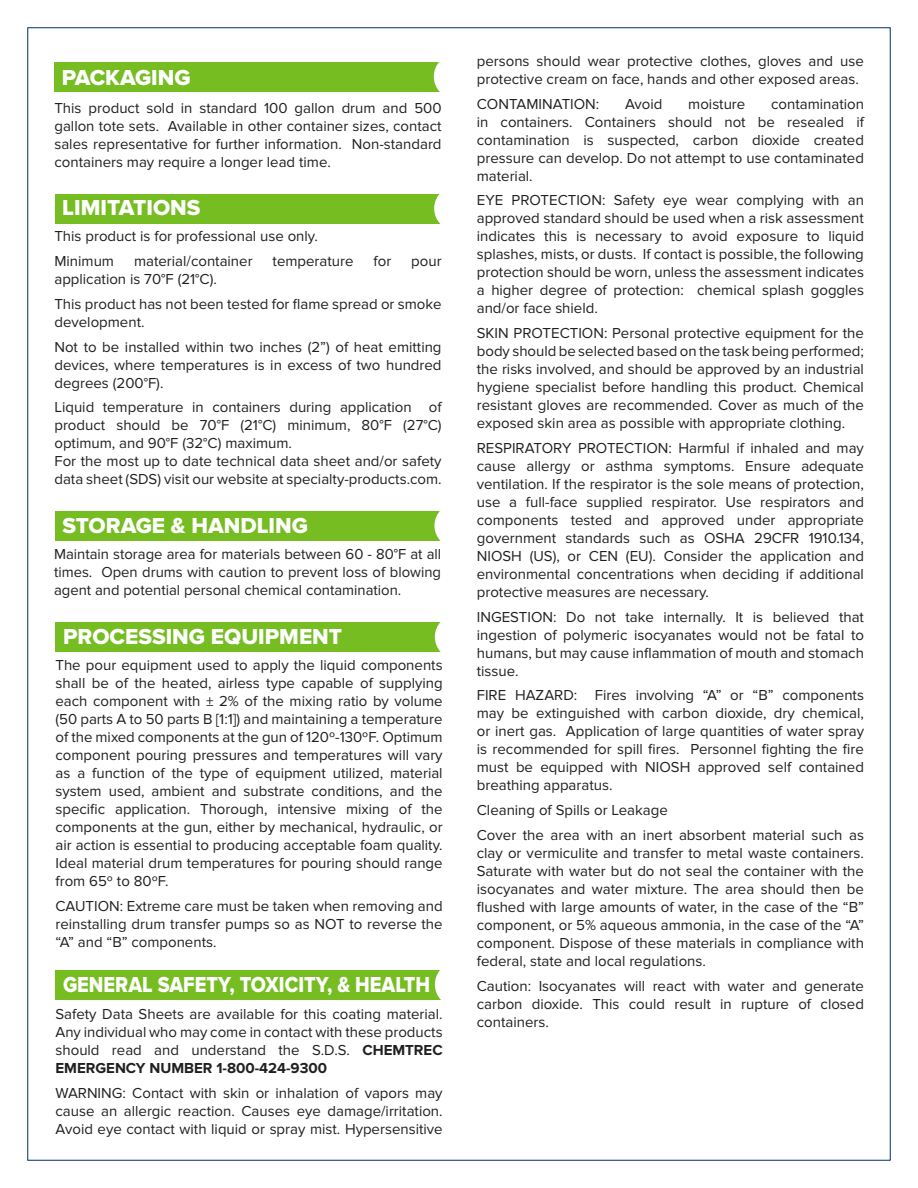
<style>
.page{position:relative;width:918px;height:1188px;background:#fff}
.page>*{position:absolute;margin:0;border:0;box-sizing:border-box;transform-origin:0 0}
.t1{font:22.5px "Proxima Nova Extrabld";color:#fff}
.t2{font:22.5px "Proxima Nova Extrabld";color:#fff;scale:.88 1}
.t3{font:15px/18px "Proxima Nova";color:#221f1f;text-align:justify}
.s1{font-weight:700}
</style>
<div class="page">
<div style="left:55px;top:511px;width:386px;height:30px;background:#76bd22"></div>
<svg style="left:434px;top:511px;width:7px;height:30px"></svg>
<div style="left:56px;top:622px;width:385px;height:30px;background:#76bd22"></div>
<svg style="left:435px;top:622px;width:6px;height:30px"></svg>
<div style="left:56px;top:970px;width:385px;height:30px;background:#76bd22"></div>
<svg style="left:435px;top:970px;width:6px;height:30px"></svg>
<div style="left:54px;top:62px;width:386px;height:30px;background:#76bd22"></div>
<svg style="left:434px;top:62px;width:6px;height:30px"></svg>
<div style="left:55px;top:194px;width:386px;height:30px;background:#76bd22"></div>
<svg style="left:434px;top:194px;width:7px;height:30px"></svg>
<h1 class="t1" style="left:62px;top:68px;width:130px">PACKAGING</h1>
<p class="t3" style="left:54px;top:100px;width:389px">This product sold in standard 100 gallon drum and 500 gallon tote sets. Available in other container sizes, contact sales representative for further information. Non-standard containers may require a longer lead time.</p>
<h1 class="t1" style="left:62px;top:198px;width:140px">LIMITATIONS</h1>
<p class="t3" style="left:54px;top:225px;width:265px;line-height:24.8px">This product is for professional use only.<br>Minimum</p>
<p class="t3" style="left:134px;top:253px;width:120px">material/container</p>
<p class="t3" style="left:273px;top:253px;width:82px">temperature</p>
<p class="t3" style="left:374px;top:253px;width:19px">for</p>
<p class="t3" style="left:411px;top:253px;width:32px">pour</p>
<p class="t3" style="left:54px;top:268px;width:389px;line-height:24.8px">application is 70°F (21°C).<br>This product has not been tested for flame spread or smoke</p>
<p class="t3" style="left:54px;top:310px;width:389px;line-height:24.8px">development.<br>Not to be installed within two inches (2”) of heat emitting</p>
<p class="t3" style="left:54px;top:356px;width:389px">devices, where temperatures is in excess of two hundred degrees (200°F).</p>
<p class="t3" style="left:54px;top:399px;width:389px;text-align:left">Liquid temperature in containers during application of product should be 70°F (21°C) minimum, 80°F (27°C) optimum, and 90°F (32°C) maximum.<br>For the most up to date technical data sheet and/or safety data sheet (SDS) visit our website at specialty-products.com.</p>
<h1 class="t1" style="left:63px;top:516px;width:247px">STORAGE &amp; HANDLING</h1>
<p class="t3" style="left:54px;top:546px;width:389px">Maintain storage area for materials between 60 - 80°F at all times. Open drums with caution to prevent loss of blowing agent and potential personal chemical contamination.</p>
<h1 class="t1" style="left:63px;top:627px;width:281px">PROCESSING EQUIPMENT</h1>
<p class="t3" style="left:56px;top:657px;width:389px">The pour equipment used to apply the liquid components shall be of the heated, airless type capable of supplying each component with ± 2% of the mixing ratio by volume (50 parts A to 50 parts B [1:1]) and maintaining a temperature of the mixed components at the gun of 120º-130ºF. Optimum component pouring pressures and temperatures will vary as a function of the type of equipment utilized, material system used, ambient and substrate conditions, and the specific application. Thorough, intensive mixing of the components at the gun, either by mechanical, hydraulic, or air action is essential to producing acceptable foam quality.<br>Ideal material drum temperatures for pouring should range from 65º to 80ºF.</p>
<p class="t3" style="left:56px;top:897px;width:389px">CAUTION: Extreme care must be taken when removing and reinstalling drum transfer pumps so as NOT to reverse the “A” and “B” components.</p>
<h1 class="t2" style="left:63px;top:975px;width:419px">GENERAL SAFETY, TOXICITY, &amp; HEALTH</h1>
<p class="t3" style="left:56px;top:1006px;width:389px">Safety Data Sheets are available for this coating material.<br>Any individual who may come in contact with these products should read and understand the S.D.S. <span class="s1">CHEMTREC EMERGENCY NUMBER 1-800-424-9300</span></p>
<p class="t3" style="left:56px;top:1085px;width:389px">WARNING: Contact with skin or inhalation of vapors may cause an allergic reaction. Causes eye damage/irritation.<br>Avoid eye contact with liquid or spray mist. Hypersensitive</p>
<p class="t3" style="left:477px;top:53px;width:389px">persons should wear protective clothes, gloves and use protective cream on face, hands and other exposed areas.</p>
<p class="t3" style="left:477px;top:95px;width:124px">CONTAMINATION:</p>
<p class="t3" style="left:625px;top:95px;width:39px">Avoid</p>
<p class="t3" style="left:688px;top:95px;width:59px">moisture</p>
<p class="t3" style="left:477px;top:95px;width:389px;text-indent:294px">contamination in containers. Containers should not be resealed if contamination is suspected, carbon dioxide created pressure can develop. Do not attempt to use contaminated material.</p>
<p class="t3" style="left:477px;top:192px;width:389px">EYE PROTECTION: Safety eye wear complying with an approved standard should be used when a risk assessment indicates this is necessary to avoid exposure to liquid splashes, mists, or dusts. If contact is possible, the following protection should be worn, unless the assessment indicates a higher degree of protection: chemical splash goggles and/or face shield.</p>
<p class="t3" style="left:477px;top:325px;width:389px">SKIN PROTECTION: Personal protective equipment for the body should be selected based on the task being performed; the risks involved, and should be approved by an industrial hygiene specialist before handling this product. Chemical resistant gloves are recommended. Cover as much of the exposed skin area as possible with appropriate clothing.</p>
<p class="t3" style="left:477px;top:440px;width:389px">RESPIRATORY PROTECTION: Harmful if inhaled and may cause allergy or asthma symptoms. Ensure adequate ventilation. If the respirator is the sole means of protection, use a full-face supplied respirator. Use respirators and components tested and approved under appropriate government standards such as OSHA 29CFR 1910.134, NIOSH (US), or CEN (EU). Consider the application and environmental concentrations when deciding if additional protective measures are necessary.</p>
<p class="t3" style="left:477px;top:608px;width:389px">INGESTION: Do not take internally. It is believed that ingestion of polymeric isocyanates would not be fatal to humans, but may cause inflammation of mouth and stomach tissue.</p>
<p class="t3" style="left:477px;top:687px;width:389px">FIRE HAZARD: Fires involving “A” or “B” components may be extinguished with carbon dioxide, dry chemical, or inert gas. Application of large quantities of water spray is recommended for spill fires. Personnel fighting the fire must be equipped with NIOSH approved self contained breathing apparatus.</p>
<p class="t3" style="left:477px;top:799px;width:389px;line-height:24.8px">Cleaning of Spills or Leakage<br>Cover the area with an inert absorbent material such as</p>
<p class="t3" style="left:477px;top:845px;width:389px">clay or vermiculite and transfer to metal waste containers.<br>Saturate with water but do not seal the container with the isocyanates and water mixture. The area should then be flushed with large amounts of water, in the case of the “B” component, or 5% aqueous ammonia, in the case of the “A” component. Dispose of these materials in compliance with federal, state and local regulations.</p>
<p class="t3" style="left:477px;top:977px;width:389px">Caution: Isocyanates will react with water and generate carbon dioxide. This could result in rupture of closed containers.</p>
</div>
